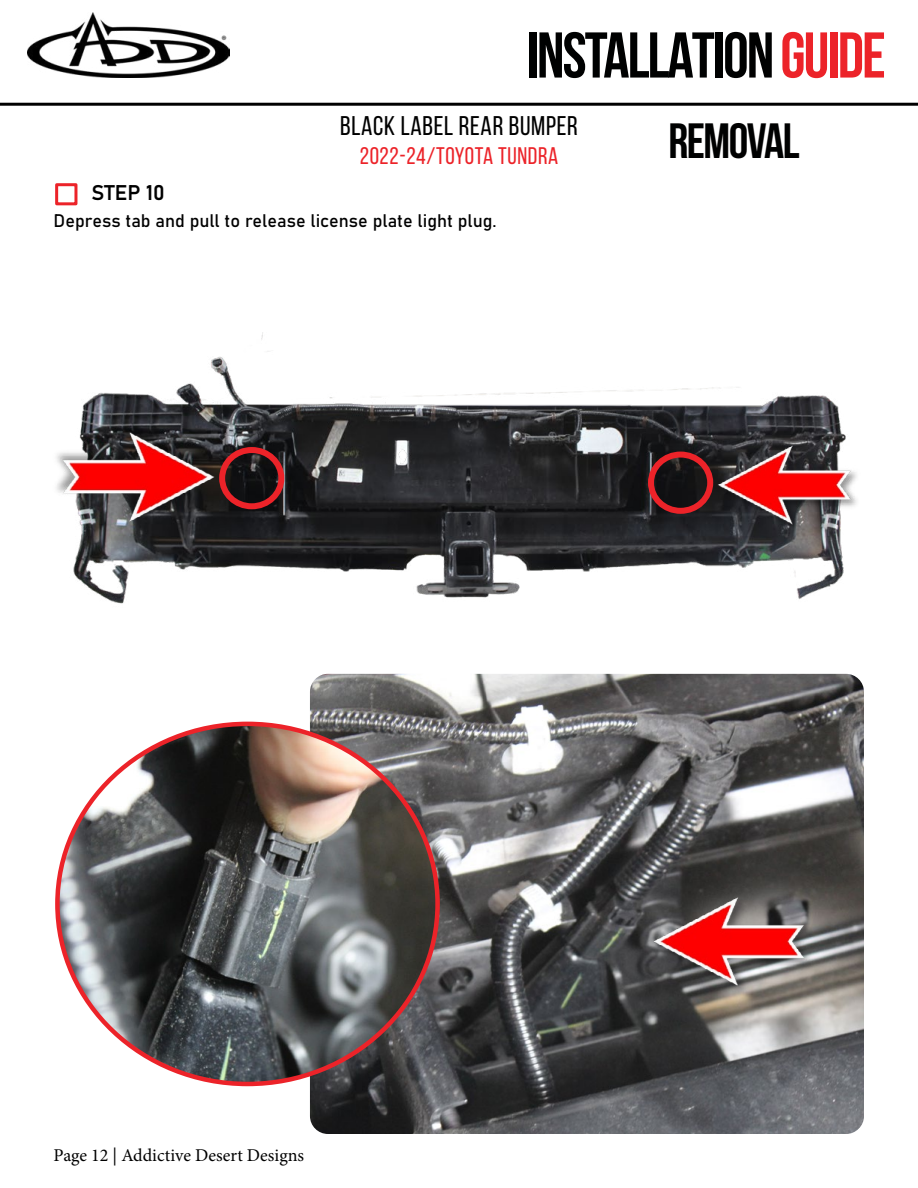
<style>
.page{position:relative;width:918px;height:1188px;background:#fff}
.page>*{position:absolute;margin:0;border:0;box-sizing:border-box;transform-origin:0 0}
.t1{font:700 64.5px "Bebas Neue";letter-spacing:-.03em;color:#000101}
.t2{font:700 49.5px "Bebas Neue";letter-spacing:-.03em;color:#000101}
.t3{font:27px "Bebas Neue";letter-spacing:.025em;color:#000}
.t4{font:24px "Bebas Neue";letter-spacing:.025em;color:#ec2329}
.t5{font:21px "Bahnschrift";color:#000}
.t6{font:18px "Bahnschrift";color:#000}
.t7{font:18px "Minion Pro";color:#000}
.s1{color:#ec2329}
</style>
<div class="page">
<hr style="left:0;top:103px;width:918px;height:3px;background:#000">
<img style="left:27px;top:12px;width:203px;height:65px">
<img style="left:310px;top:674px;width:554px;height:460px">
<img style="left:57px;top:724px;width:381px;height:360px">
<img style="left:648px;top:892px;width:171px;height:107px">
<div style="left:55px;top:183px;width:22px;height:22px;border:3px solid #ec2329"></div>
<img style="left:73px;top:332px;width:773px;height:272px">
<div style="left:219px;top:447px;width:65px;height:62px;border:6px solid #ec2329;border-radius:50%"></div>
<img style="left:56px;top:420px;width:163px;height:107px">
<div style="left:648px;top:452px;width:65px;height:62px;border:6px solid #ec2329;border-radius:50%"></div>
<img style="left:713px;top:441px;width:144px;height:95px">
<h1 class="t1" style="left:527px;top:20px;width:361px">INSTALLATION<span class="s1">GUIDE</span></h1>
<h3 class="t3" style="left:340px;top:111px;width:239px">BLACK LABEL REAR BUMPER</h3>
<h3 class="t4" style="left:360px;top:143px;width:200px">2022-24/TOYOTA TUNDRA</h3>
<p class="t5" style="left:91px;top:177px;width:75px">STEP 10</p>
<p class="t6" style="left:54px;top:207px;width:444px">Depress tab and pull to release license plate light plug.</p>
<h2 class="t2" style="left:668px;top:114px;width:133px">REMOVAL</h2>
<p class="t7" style="left:54px;top:1143px;width:252px">Page 12 | Addictive Desert Designs</p>
</div>
